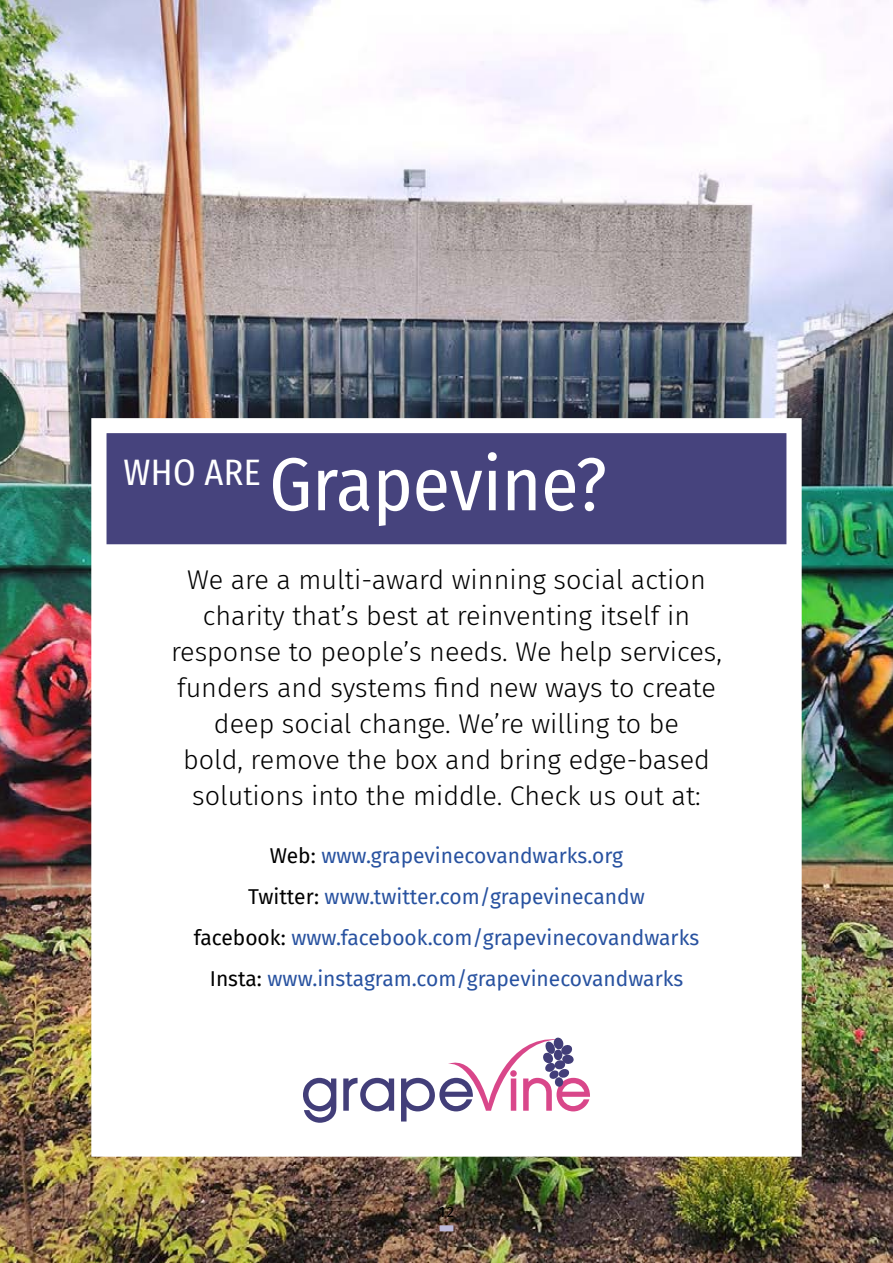
<style>
.page{position:relative;width:893px;height:1263px;background:#fff}
.page>*{position:absolute;margin:0;border:0;box-sizing:border-box;transform-origin:0 0}
.t1{font:75px "Fira Sans Condensed";color:#fff}
.t2{font:300 27px/36px "Fira Sans";color:#000;text-align:center}
.t3{font:21px/41px "Fira Sans";color:#2852a0;text-align:center}
.t4{font:15px "Fira Sans";color:#000}
.s1{color:#000}
</style>
<div class="page">
<img style="left:0;top:0;width:893px;height:1263px">
<svg style="left:84px;top:411px;width:725px;height:753px"></svg>
<svg style="left:303px;top:1037px;width:287px;height:86px"></svg>
<div style="left:439px;top:1225px;width:14px;height:6px;background:#bdbada"></div>
<h1 class="t1" style="left:123px;top:428px;width:485px"><sup>WHO</sup> <sup>ARE</sup> Grapevine?</h1>
<p class="t2" style="left:171px;top:561px;width:552px">We are a multi-award winning social action charity that’s best at reinventing itself in response to people’s needs. We help services, funders and systems find new ways to create deep social change. We’re willing to be<br>bold, remove the box and bring edge-based solutions into the middle. Check us out at:</p>
<p class="t3" style="left:194px;top:834px;width:507px"><span class="s1">Web:</span> www.grapevinecovandwarks.org<br><span class="s1">Twitter:</span> www.twitter.com/grapevinecandw<br><span class="s1">facebook:</span> www.facebook.com/grapevinecovandwarks <span class="s1">Insta:</span> www.instagram.com/grapevinecovandwarks</p>
<p class="t4" style="left:439px;top:1200px;width:17px">12</p>
</div>
